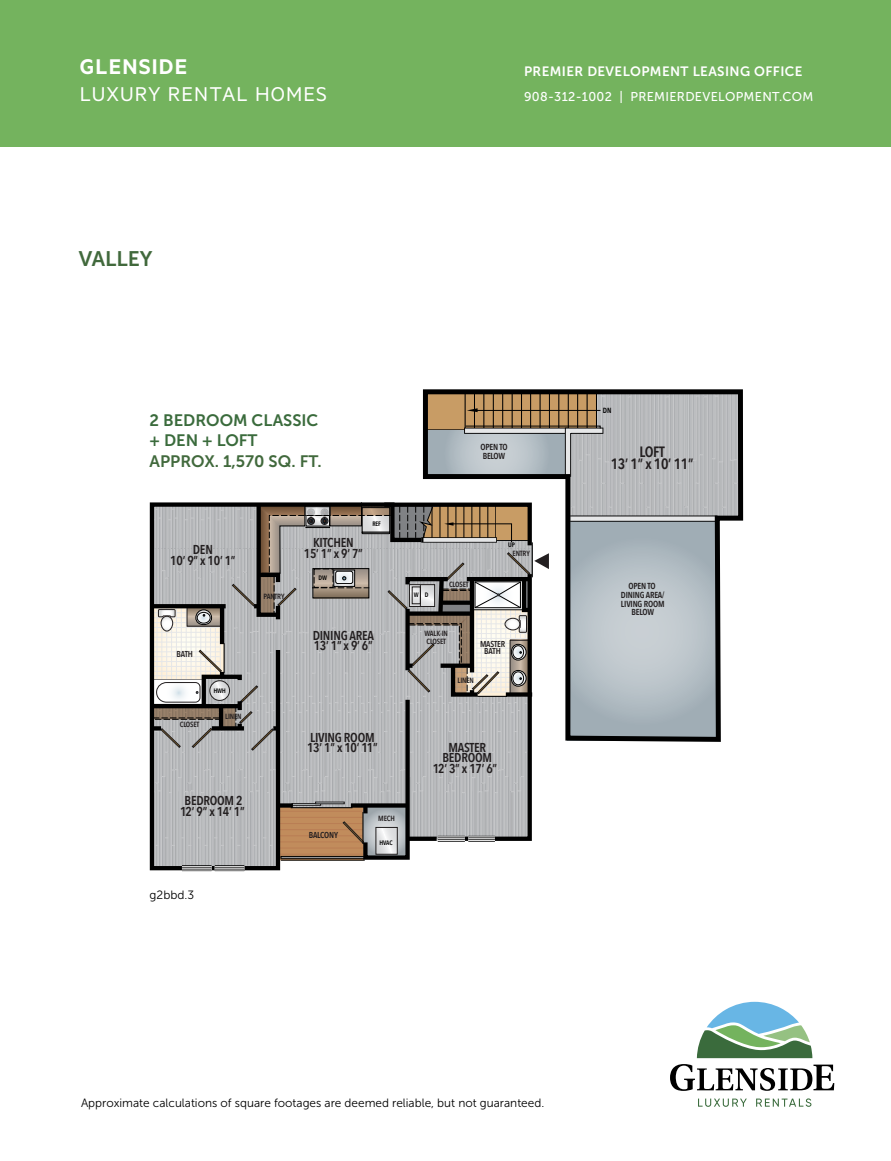
<style>
.page{position:relative;width:891px;height:1161px;background:#fff}
.page>*{position:absolute;margin:0;border:0;box-sizing:border-box;transform-origin:0 0}
.t1{font:600 24px "Metric";letter-spacing:.05em;color:#fff}
.t2{font:22.5px "Metric";letter-spacing:.05em;color:#fff}
.t3{font:21px "Museo Sans 700";color:#41693c}
.t4{font:16.5px/19.8px "Museo Sans 700";color:#3a6b3c}
.t5{font:16.5px "Museo Sans 700";color:#41693c}
.t6{font:600 15px/12.5px "Avenir Next Condensed";letter-spacing:-.02em;color:#231f20;text-align:center}
.t7{font:13.5px "Museo Sans 700";letter-spacing:.03em;color:#fff}
.t8{font:600 12.9px/10.8px "Avenir Next Condensed";letter-spacing:-.02em;color:#231f20;text-align:center}
.t9{font:12.75px "Museo Sans 500";letter-spacing:.025em;color:#fff}
.t10{font:12px "Museo Sans 300";color:#000}
.t11{font:600 8.7px/8.7px "Avenir Next Condensed";letter-spacing:-.02em;color:#231f20;text-align:center}
.t12{font:600 8.55px/7.5px "Avenir Next Condensed";letter-spacing:-.02em;color:#231f20;text-align:center}
.t13{font:600 7.5px/7.5px "Avenir Next Condensed";letter-spacing:-.02em;color:#231f20}
.t14{font:600 7.5px "Avenir Next Condensed";color:#000}
.t15{font:600 6.45px "Avenir Next Condensed";letter-spacing:-.02em;color:#000}
</style>
<div class="page">
<div style="left:0;top:0;width:891px;height:146px;background:#74b35e"></div>
<svg style="left:697px;top:1002px;width:115px;height:56px"></svg>
<svg style="left:698px;top:1099px;width:49px;height:8px"></svg>
<svg style="left:756px;top:1098px;width:55px;height:9px"></svg>
<svg style="left:670px;top:1064px;width:164px;height:27px"></svg>
<svg style="left:152px;top:390px;width:588px;height:482px"></svg>
<p class="t1" style="left:80px;top:53px;width:109px">GLENSIDE</p>
<p class="t2" style="left:80px;top:81px;width:249px">LUXURY RENTAL HOMES</p>
<p class="t7" style="left:524px;top:64px;width:280px">PREMIER DEVELOPMENT LEASING OFFICE</p>
<p class="t9" style="left:524px;top:90px;width:291px">908-312-1002 | PREMIERDEVELOPMENT.COM</p>
<p class="t3" style="left:79px;top:247px;width:75px">VALLEY</p>
<p class="t4" style="left:150px;top:410px;width:170px">2 BEDROOM CLASSIC + DEN + LOFT</p>
<p class="t5" style="left:150px;top:452px;width:174px">APPROX. 1,570 SQ. FT.</p>
<p class="t11" style="left:480px;top:443px;width:29px;text-align:left">OPEN TO<br>BELOW</p>
<p class="t8" style="left:170px;top:544px;width:67px">DEN<br>10’ 9” x 10’ 1”</p>
<p class="t12" style="left:176px;top:650px;width:18px">BATH</p>
<p class="t13" style="left:180px;top:721px;width:21px">CLOSET</p>
<p class="t13" style="left:225px;top:712px;width:18px">LINEN</p>
<p class="t13" style="left:263px;top:592px;width:23px">PANTRY</p>
<p class="t8" style="left:180px;top:795px;width:66px">BEDROOM 2<br>12’ 9” x 14’ 1”</p>
<p class="t10" style="left:150px;top:889px;width:46px">g2bbd.3</p>
<p class="t8" style="left:304px;top:537px;width:61px">KITCHEN<br>15’ 1” x 9’ 7”</p>
<p class="t15" style="left:319px;top:573px;width:10px">DW</p>
<p class="t15" style="left:372px;top:518px;width:10px">REF</p>
<p class="t8" style="left:313px;top:629px;width:63px;text-align:left">DINING AREA<br>13’ 1” x 9’ 6”</p>
<p class="t15" style="left:508px;top:539px;width:8px">UP</p>
<p class="t15" style="left:414px;top:590px;width:16px">W D</p>
<p class="t13" style="left:449px;top:581px;width:21px">CLOSET</p>
<p class="t13" style="left:513px;top:550px;width:19px">ENTRY</p>
<p class="t13" style="left:424px;top:630px;width:25px">WALK-IN<br>CLOSET</p>
<p class="t12" style="left:480px;top:640px;width:27px">MASTER<br>BATH</p>
<p class="t13" style="left:458px;top:676px;width:18px">LINEN</p>
<p class="t8" style="left:307px;top:731px;width:72px;text-align:left">LIVING ROOM<br>13’ 1” x 10’ 11”</p>
<p class="t12" style="left:309px;top:831px;width:31px">BALCONY</p>
<p class="t13" style="left:378px;top:814px;width:18px">MECH</p>
<p class="t15" style="left:380px;top:837px;width:15px">HVAC</p>
<p class="t8" style="left:433px;top:741px;width:66px">MASTER<br>BEDROOM<br>12’ 3” x 17’ 6”</p>
<p class="t14" style="left:603px;top:404px;width:10px">DN</p>
<p class="t6" style="left:611px;top:445px;width:84px">LOFT<br>13’ 1” x 10’ 11”</p>
<p class="t11" style="left:621px;top:582px;width:45px">OPEN TO<br>DINING AREA/<br>LIVING ROOM<br>BELOW</p>
<p class="t10" style="left:81px;top:1096px;width:465px">Approximate calculations of square footages are deemed reliable, but not guaranteed.</p>
</div>
